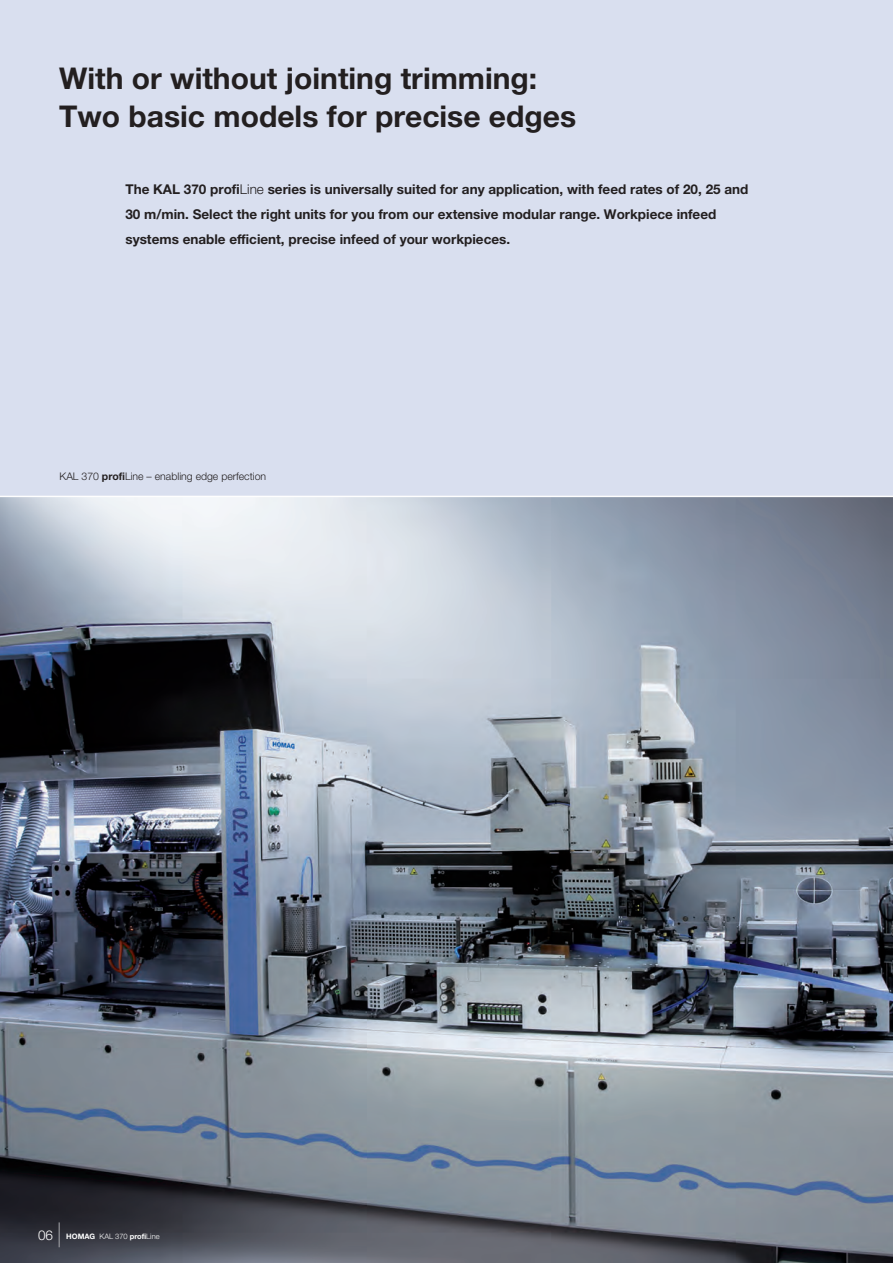
<style>
.page{position:relative;width:893px;height:1263px;background:#fff}
.page>*{position:absolute;margin:0;border:0;box-sizing:border-box;transform-origin:0 0}
.Head{font:700 30px/37.5px "Helvetica Neue LTW1 G";color:#231f20}
.Einfuehrungstext{font:700 13.5px/24.8px "Helvetica Neue LTW1 G";color:#231f20}
.Bildunterschrift_mit{font:300 10.5px "Helvetica Neue LTW1 G";color:#231f20}
.t1{font:700 7.5px "Helvetica Neue LTW1 G";color:#fff}
.s1{font-weight:300}
.s2{font-weight:700}
.s3{font-weight:300;font-size:13.5px}
</style>
<div class="page">
<img style="left:0;top:497px;width:893px;height:766px">
<div style="left:0;top:0;width:893px;height:496px;background:#d9dfef"></div>
<svg style="left:59px;top:1222px;width:1px;height:25px"></svg>
<p class="Head" style="left:59px;top:60px;width:519px">With or without jointing trimming:<br>Two basic models for precise edges</p>
<p class="Einfuehrungstext" style="left:125px;top:177px;width:624px">The KAL 370 profi<span class="s1">Line</span> series is universally suited for any application, with feed rates of 20, 25 and<br>30 m/min. Select the right units for you from our extensive modular range. Workpiece infeed systems enable efficient, precise infeed of your workpieces.</p>
<p class="Bildunterschrift_mit" style="left:60px;top:470px;width:208px">KAL 370 <span class="s2">profi</span>Line – enabling edge perfection</p>
<p class="t1" style="left:38px;top:1231px;width:123px"><span class="s3">06</span> HOMAG <span class="s1">KAL 370</span> profi<span class="s1">Line</span></p>
</div>
